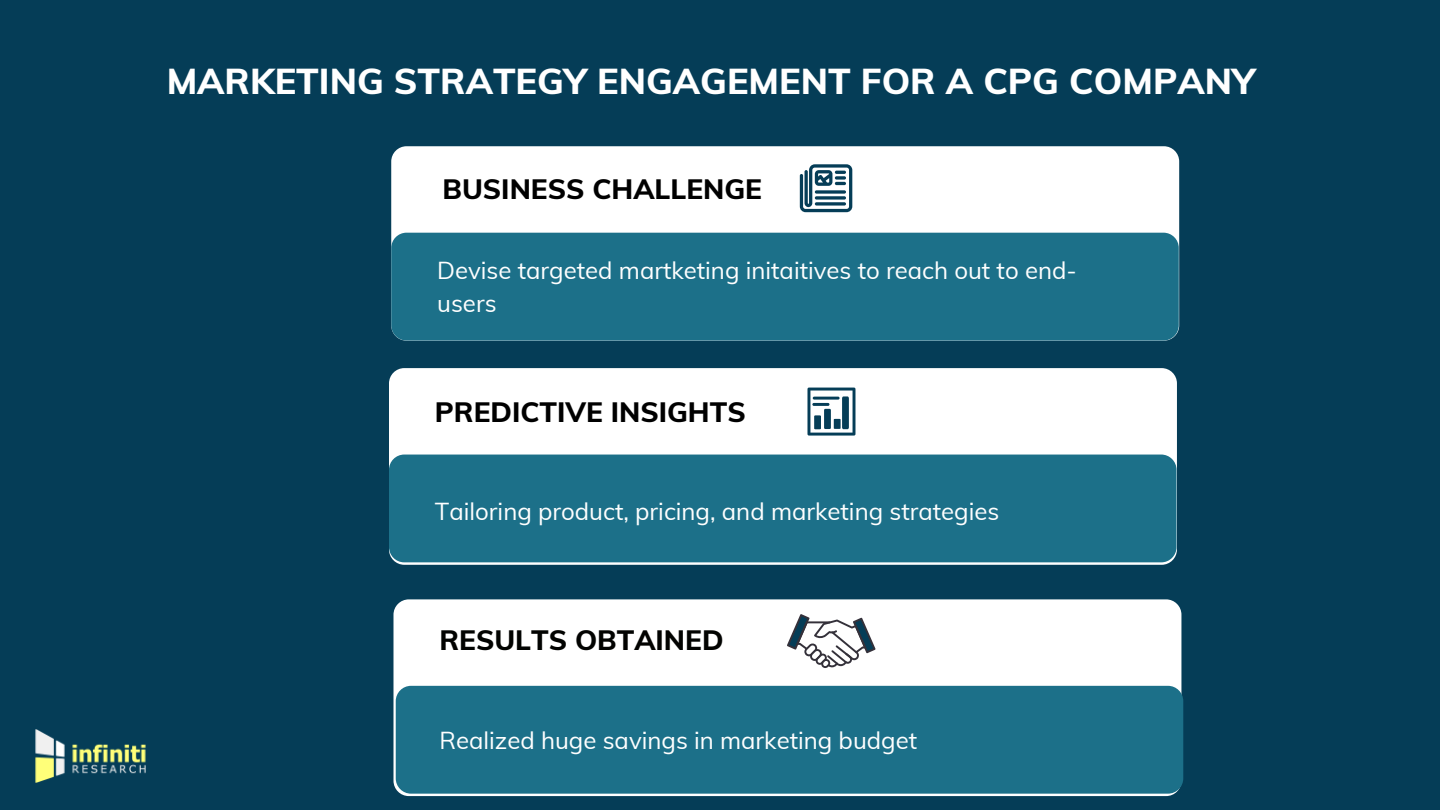
<style>
.page{position:relative;width:1440px;height:810px;background:#053d57}
.page>*{position:absolute;margin:0;border:0;box-sizing:border-box;transform-origin:0 0}
.t1{font:800 36px "Muli";color:#fff}
.t2{font:800 28px "Muli";color:#000}
.t3{font:800 28px "Muli";color:#020301}
.t4{font:24px/33.5px "Muli";color:#fff}
</style>
<div class="page">
<div style="left:391px;top:146px;width:788px;height:195px;background:#fff;border-radius:15px"></div>
<div style="left:389px;top:368px;width:788px;height:197px;background:#fff;border-radius:15px"></div>
<div style="left:389px;top:455px;width:788px;height:107px;background:#1c7089;border-radius:15px"></div>
<div style="left:393px;top:599px;width:788px;height:197px;background:#fff;border-radius:15px"></div>
<div style="left:396px;top:686px;width:787px;height:108px;background:#1c7089;border-radius:15px"></div>
<div style="left:391px;top:233px;width:788px;height:108px;background:#1c7089;border-radius:15px"></div>
<svg style="left:800px;top:164px;width:52px;height:48px"></svg>
<svg style="left:787px;top:614px;width:88px;height:54px"></svg>
<svg style="left:807px;top:388px;width:48px;height:48px"></svg>
<hr style="left:813px;top:397px;width:27px;height:3px;background:#053d57">
<img style="left:35px;top:729px;width:111px;height:54px">
<h1 class="t1" style="left:167px;top:58px;width:1090px">MARKETING STRATEGY ENGAGEMENT FOR A CPG COMPANY</h1>
<p class="t2" style="left:443px;top:171px;width:321px">BUSINESS CHALLENGE</p>
<p class="t4" style="left:437px;top:253px;width:641px">Devise targeted martketing initaitives to reach out to end&shy;users</p>
<p class="t2" style="left:435px;top:394px;width:312px">PREDICTIVE INSIGHTS</p>
<p class="t4" style="left:435px;top:494px;width:566px">Tailoring product, pricing, and marketing strategies</p>
<p class="t3" style="left:439px;top:621px;width:286px">RESULTS OBTAINED</p>
<p class="t4" style="left:439px;top:723px;width:479px">Realized huge savings in marketing budget</p>
</div>
